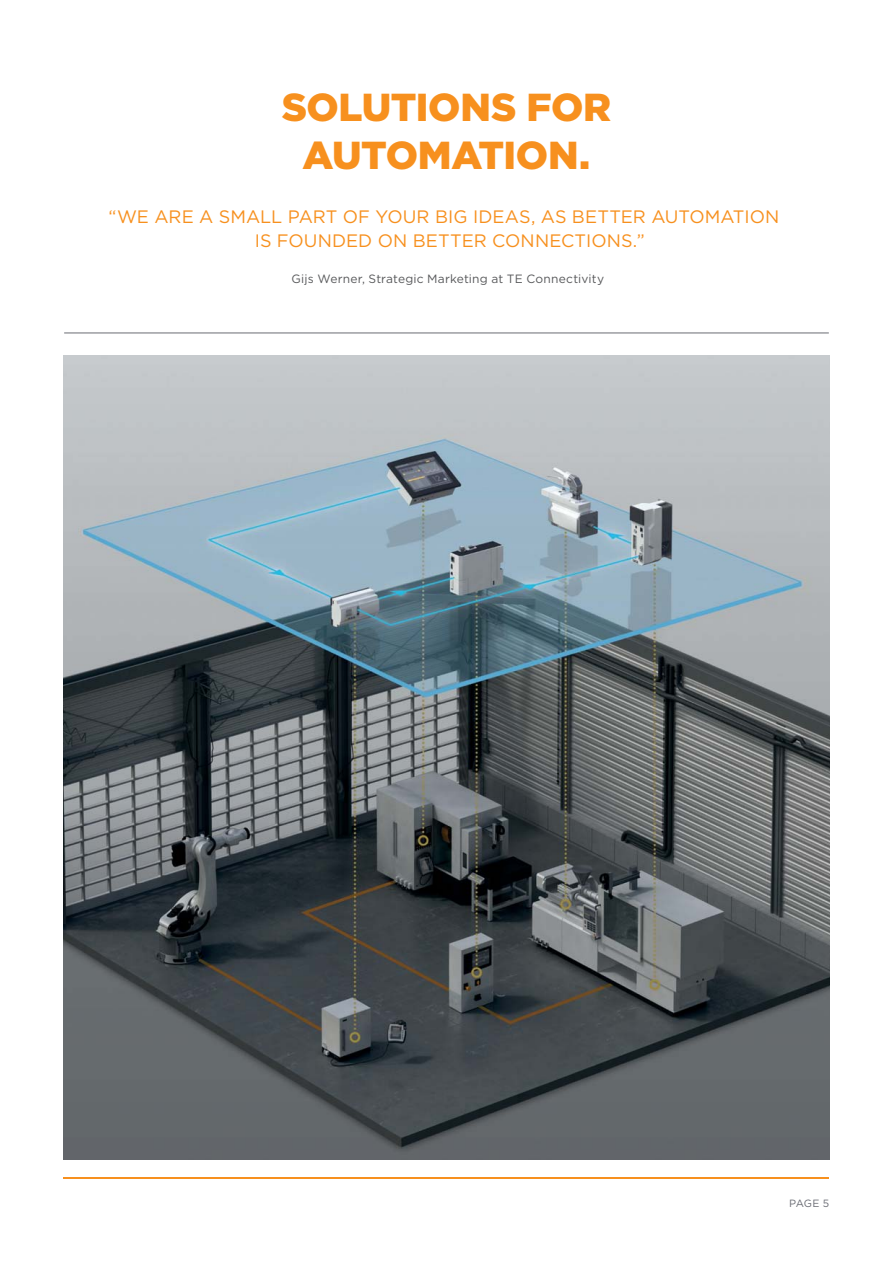
<style>
.page{position:relative;width:893px;height:1263px;background:#fff}
.page>*{position:absolute;margin:0;border:0;box-sizing:border-box;transform-origin:0 0}
.t1{font:900 39px/48px "Gotham";letter-spacing:-.015em;color:#f7901e;text-align:center}
.t2{font:18px/24px "Gotham";color:#f7901e}
.t3{font:12px "Gotham";letter-spacing:.015em;color:#58595b}
.t4{font:10.5px "Gotham";color:#696b73}
</style>
<div class="page">
<img style="left:64px;top:355px;width:765px;height:804px">
<hr style="left:64px;top:333px;width:765px;height:1px;background:#696b73">
<hr style="left:64px;top:1177px;width:765px;height:2px;background:#f7901e">
<h1 class="t1" style="left:282px;top:87px;width:331px">SOLUTIONS FOR<br>AUTOMATION.</h1>
<p class="t2" style="left:255px;top:205px;width:526px;text-indent:-146px">“WE ARE A SMALL PART OF YOUR BIG IDEAS, AS BETTER AUTOMATION<br>IS FOUNDED ON BETTER CONNECTIONS.”</p>
<p class="t3" style="left:291px;top:272px;width:314px">Gijs Werner, Strategic Marketing at TE Connectivity</p>
<p class="t4" style="left:789px;top:1197px;width:42px">PAGE 5</p>
</div>
